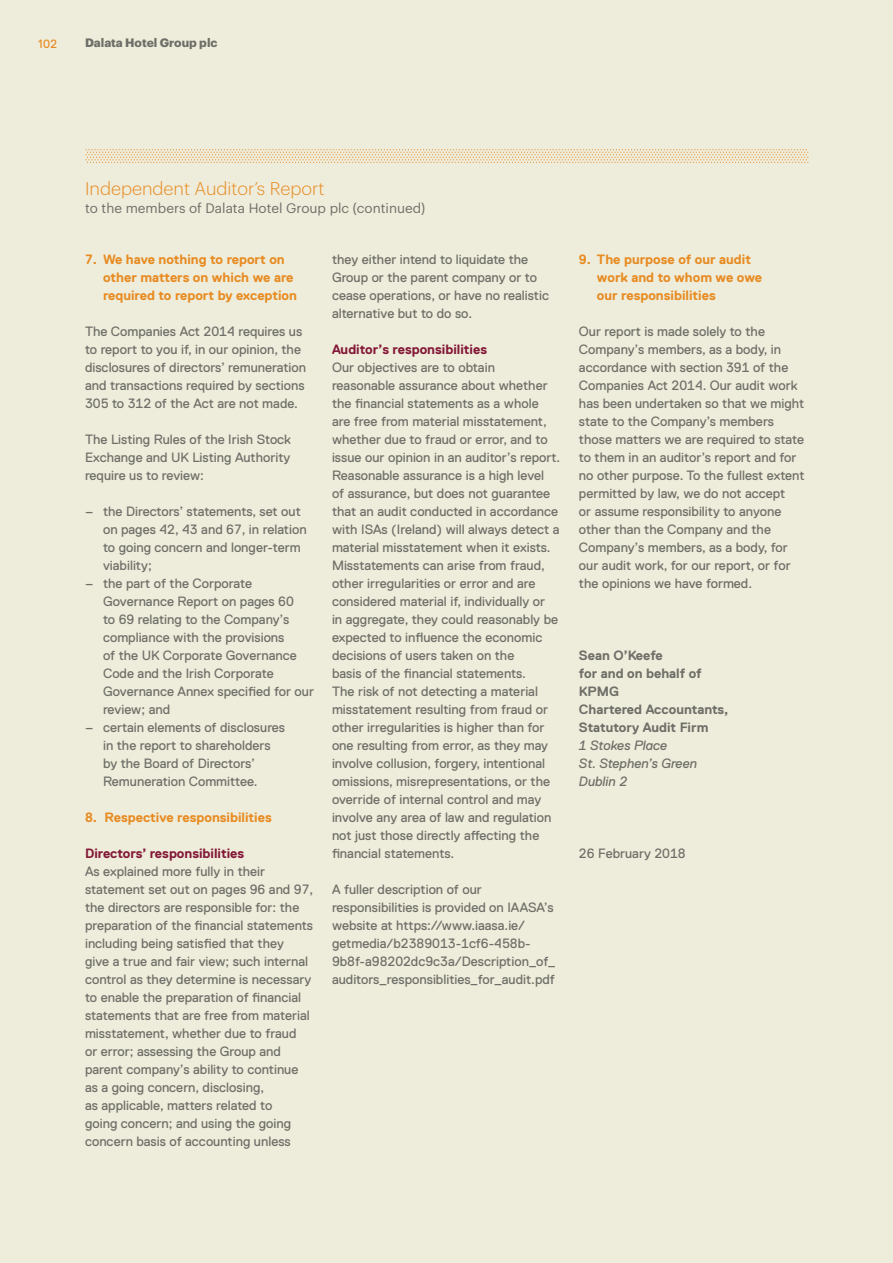
<style>
.page{position:relative;width:893px;height:1263px;background:#eeecda}
.page>*{position:absolute;margin:0;border:0;box-sizing:border-box;transform-origin:0 0}
.t1{font:300 18px "Graphik";color:#f89728}
.t2{font:13.5px/18px "Replica Std";color:#77787b}
.t3{font:700 13.5px/18px "Replica Std";color:#f89728}
.t4{font:700 13.5px/18px "Replica Std";color:#77787b}
.t5{font:700 13.5px "Replica Std";color:#8d1b41}
.t6{font:13.5px "Graphik";color:#77787b}
.t7{font:italic 13.5px/18px "Replica Std";color:#77787b}
.t8{font:700 12px "Graphik";color:#77787b}
.t9{font:12px "Replica Std";color:#f89728}
</style>
<div class="page">
<p class="t9" style="left:38px;top:37px;width:20px">102</p>
<p class="t8" style="left:85px;top:34px;width:134px">Dalata Hotel Group plc</p>
<h1 class="t1" style="left:85px;top:175px;width:241px">Independent Auditor’s Report</h1>
<p class="t6" style="left:85px;top:198px;width:342px">to the members of Dalata Hotel Group plc (continued)</p>
<p class="t3" style="left:103px;top:250px;width:195px;text-indent:-18px">7. We have nothing to report on other matters on which we are required to report by exception</p>
<p class="t2" style="left:85px;top:322px;width:223px">The Companies Act 2014 requires us to report to you if, in our opinion, the disclosures of directors’ remuneration and transactions required by sections 305 to 312 of the Act are not made.</p>
<p class="t2" style="left:85px;top:430px;width:208px;text-align:justify">The Listing Rules of the Irish Stock Exchange and UK Listing Authority require us to review:</p>
<p class="t2" style="left:103px;top:502px;width:205px;text-indent:-18px">– the Directors’ statements, set out on pages 42, 43 and 67, in relation to going concern and longer-term viability;</p>
<p class="t2" style="left:103px;top:574px;width:212px;text-indent:-18px">– the part of the Corporate<br>Governance Report on pages 60<br>to 69 relating to the Company’s compliance with the provisions<br>of the UK Corporate Governance<br>Code and the Irish Corporate<br>Governance Annex specified for our review; and</p>
<p class="t2" style="left:103px;top:718px;width:184px;text-indent:-18px">– certain elements of disclosures in the report to shareholders by the Board of Directors’<br>Remuneration Committee.</p>
<p class="t3" style="left:85px;top:808px;width:188px">8. Respective responsibilities</p>
<p class="t5" style="left:85px;top:846px;width:161px">Directors’ responsibilities</p>
<p class="t2" style="left:85px;top:862px;width:230px">As explained more fully in their statement set out on pages 96 and 97, the directors are responsible for: the preparation of the financial statements including being satisfied that they<br>give a true and fair view; such internal control as they determine is necessary to enable the preparation of financial statements that are free from material misstatement, whether due to fraud<br>or error; assessing the Group and parent company’s ability to continue as a going concern, disclosing,<br>as applicable, matters related to<br>going concern; and using the going concern basis of accounting unless</p>
<p class="t2" style="left:332px;top:250px;width:219px">they either intend to liquidate the<br>Group or the parent company or to cease operations, or have no realistic alternative but to do so.</p>
<p class="t5" style="left:332px;top:342px;width:157px">Auditor’s responsibilities</p>
<p class="t2" style="left:332px;top:358px;width:230px">Our objectives are to obtain reasonable assurance about whether the financial statements as a whole are free from material misstatement, whether due to fraud or error, and to issue our opinion in an auditor’s report.<br>Reasonable assurance is a high level<br>of assurance, but does not guarantee that an audit conducted in accordance with ISAs (Ireland) will always detect a material misstatement when it exists.<br>Misstatements can arise from fraud, other irregularities or error and are considered material if, individually or<br>in aggregate, they could reasonably be expected to influence the economic decisions of users taken on the<br>basis of the financial statements.<br>The risk of not detecting a material misstatement resulting from fraud or other irregularities is higher than for one resulting from error, as they may involve collusion, forgery, intentional omissions, misrepresentations, or the override of internal control and may involve any area of law and regulation not just those directly affecting the financial statements.</p>
<p class="t2" style="left:332px;top:880px;width:225px">A fuller description of our responsibilities is provided on IAASA’s website at https://www.iaasa.ie/ getmedia/b2389013-1cf6-458b-9b8f-a98202dc9c3a/Description_of_ auditors_responsiblities_for_audit.pdf</p>
<p class="t3" style="left:597px;top:250px;width:167px;text-indent:-18px">9. The purpose of our audit work and to whom we owe our responsibilities</p>
<p class="t2" style="left:579px;top:322px;width:227px">Our report is made solely to the Company’s members, as a body, in accordance with section 391 of the Companies Act 2014. Our audit work has been undertaken so that we might state to the Company’s members those matters we are required to state to them in an auditor’s report and for no other purpose. To the fullest extent permitted by law, we do not accept<br>or assume responsibility to anyone other than the Company and the Company’s members, as a body, for our audit work, for our report, or for the opinions we have formed.</p>
<p class="t4" style="left:579px;top:646px;width:151px">Sean O’Keefe<br>for and on behalf of<br>KPMG<br>Chartered Accountants,<br>Statutory Audit Firm</p>
<p class="t7" style="left:579px;top:736px;width:119px">1 Stokes Place<br>St. Stephen’s Green<br>Dublin 2</p>
<p class="t2" style="left:579px;top:844px;width:108px">26 February 2018</p>
</div>
